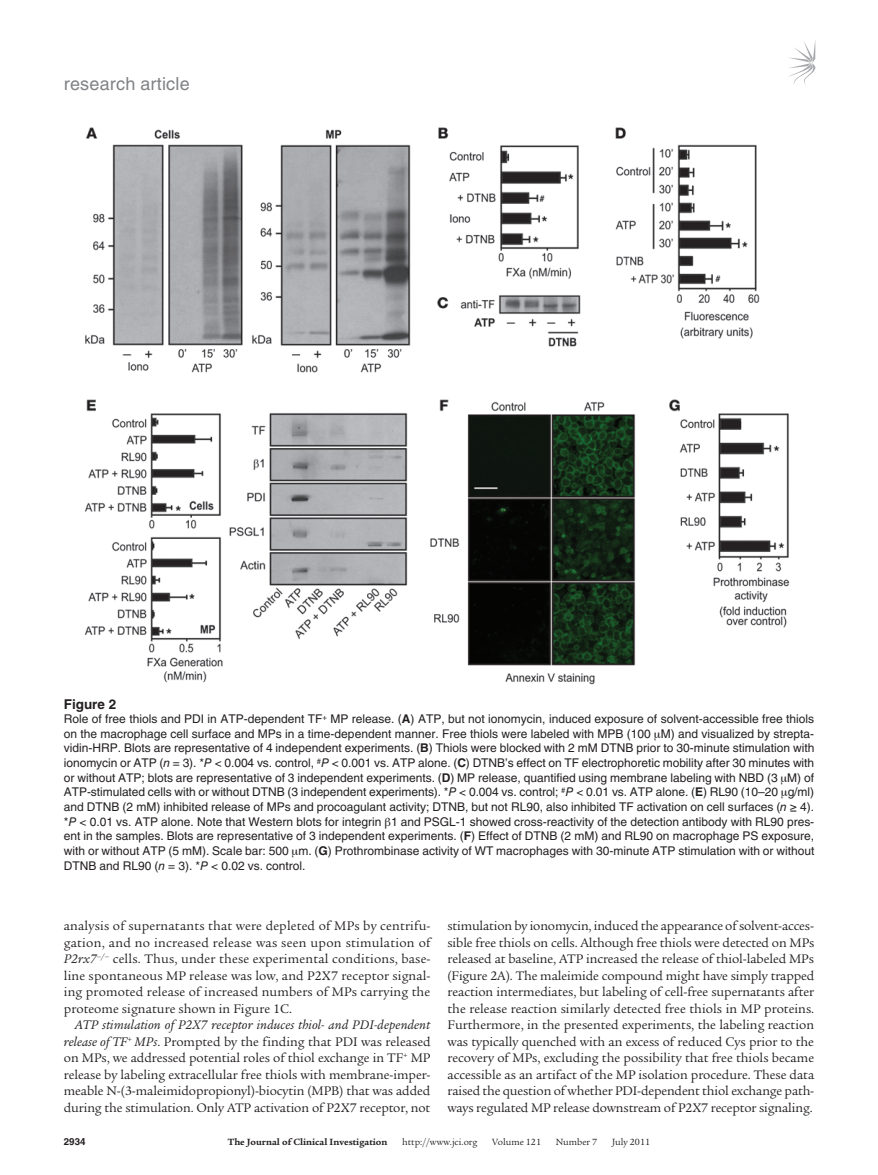
<style>
.page{position:relative;width:878px;height:1175px;background:#fff}
.page>*{position:absolute;margin:0;border:0;box-sizing:border-box;transform-origin:0 0}
.t1{font:18px "Helvetica LT Std";letter-spacing:.01em;color:#808285}
.t2{font:13.5px/16.5px "Legacy Serif Std";letter-spacing:-.01em;color:#231f20;text-align:justify}
.t3{font:700 13.5px "Helvetica LT Std";color:#231f20}
.t4{font:12px/14.5px "Helvetica LT Std";color:#231f20;text-align:justify}
.t5{font:9.75px "Legacy Serif Std";color:#231f20}
.t6{font:700 9.75px "Legacy Serif Std";color:#231f20}
.t7{font:700 9.75px "Helvetica LT Std";color:#231f20}
.s1{font-weight:700}
.s2{font-style:italic}
</style>
<div class="page">
<svg style="left:789px;top:42px;width:26px;height:43px"></svg>
<img style="left:84px;top:127px;width:706px;height:558px">
<h1 class="t1" style="left:64px;top:73px;width:127px">research article</h1>
<p class="t3" style="left:64px;top:695px;width:54px">Figure 2</p>
<p class="t4" style="left:64px;top:711px;width:752px">Role of free thiols and PDI in ATP-dependent TF<sup>+</sup> MP release. (<span class="s1">A</span>) ATP, but not ionomycin, induced exposure of solvent-accessible free thiols on the macrophage cell surface and MPs in a time-dependent manner. Free thiols were labeled with MPB (100 M) and visualized by strepta&shy;vidin-HRP. Blots are representative of 4 independent experiments. (<span class="s1">B</span>) Thiols were blocked with 2 mM DTNB prior to 30-minute stimulation with ionomycin or ATP (<span class="s2">n</span> = 3). *<span class="s2">P</span> &lt; 0.004 vs. control, <sup>#</sup><span class="s2">P</span> &lt; 0.001 vs. ATP alone. (<span class="s1">C</span>) DTNB’s effect on TF electrophoretic mobility after 30 minutes with or without ATP; blots are representative of 3 independent experiments. (<span class="s1">D</span>) MP release, quantified using membrane labeling with NBD (3 M) of ATP-stimulated cells with or without DTNB (3 independent experiments). *<span class="s2">P</span> &lt; 0.004 vs. control; <sup>#</sup><span class="s2">P</span> &lt; 0.01 vs. ATP alone. (<span class="s1">E</span>) RL90 (10–20 g/ml) and DTNB (2 mM) inhibited release of MPs and procoagulant activity; DTNB, but not RL90, also inhibited TF activation on cell surfaces (<span class="s2">n</span> ≥ 4). *<span class="s2">P</span> &lt; 0.01 vs. ATP alone. Note that Western blots for integrin 1 and PSGL-1 showed cross-reactivity of the detection antibody with RL90 pres&shy;ent in the samples. Blots are representative of 3 independent experiments. (<span class="s1">F</span>) Effect of DTNB (2 mM) and RL90 on macrophage PS exposure, with or without ATP (5 mM). Scale bar: 500 m. (<span class="s1">G</span>) Prothrombinase activity of WT macrophages with 30-minute ATP stimulation with or without DTNB and RL90 (<span class="s2">n</span> = 3). *<span class="s2">P</span> &lt; 0.02 vs. control.</p>
<p class="t2" style="left:64px;top:917px;width:368px">analysis of supernatants that were depleted of MPs by centrifu&shy;gation, and no increased release was seen upon stimulation of <span class="s2">P2rx7</span><sup>–/–</sup> cells. Thus, under these experimental conditions, base&shy;line spontaneous MP release was low, and P2X7 receptor signal&shy;ing promoted release of increased numbers of MPs carrying the proteome signature shown in Figure 1C.</p>
<p class="t2" style="left:64px;top:1016px;width:368px;text-indent:11px"><span class="s2">ATP stimulation of P2X7 receptor induces thiol- and PDI-dependent release of TF</span><sup>+</sup> <span class="s2">MPs</span>. Prompted by the finding that PDI was released on MPs, we addressed potential roles of thiol exchange in TF<sup>+</sup> MP release by labeling extracellular free thiols with membrane-imper&shy;meable N-(3-maleimidopropionyl)-biocytin (MPB) that was added during the stimulation. Only ATP activation of P2X7 receptor, not</p>
<p class="t2" style="left:447px;top:917px;width:368px">stimulation by ionomycin, induced the appearance of solvent-acces&shy;sible free thiols on cells. Although free thiols were detected on MPs released at baseline, ATP increased the release of thiol-labeled MPs (Figure 2A). The maleimide compound might have simply trapped reaction intermediates, but labeling of cell-free supernatants after the release reaction similarly detected free thiols in MP proteins.<br>Furthermore, in the presented experiments, the labeling reaction was typically quenched with an excess of reduced Cys prior to the recovery of MPs, excluding the possibility that free thiols became accessible as an artifact of the MP isolation procedure. These data raised the question of whether PDI-dependent thiol exchange path&shy;ways regulated MP release downstream of P2X7 receptor signaling.</p>
<p class="t7" style="left:64px;top:1135px;width:23px">2934</p>
<p class="t6" style="left:228px;top:1135px;width:161px">The Journal of Clinical Investigation</p>
<p class="t5" style="left:402px;top:1136px;width:77px">http://www.jci.org</p>
<p class="t5" style="left:492px;top:1136px;width:50px">Volume 121</p>
<p class="t5" style="left:555px;top:1136px;width:43px">Number 7</p>
<p class="t5" style="left:612px;top:1136px;width:40px">July 2011</p>
</div>
